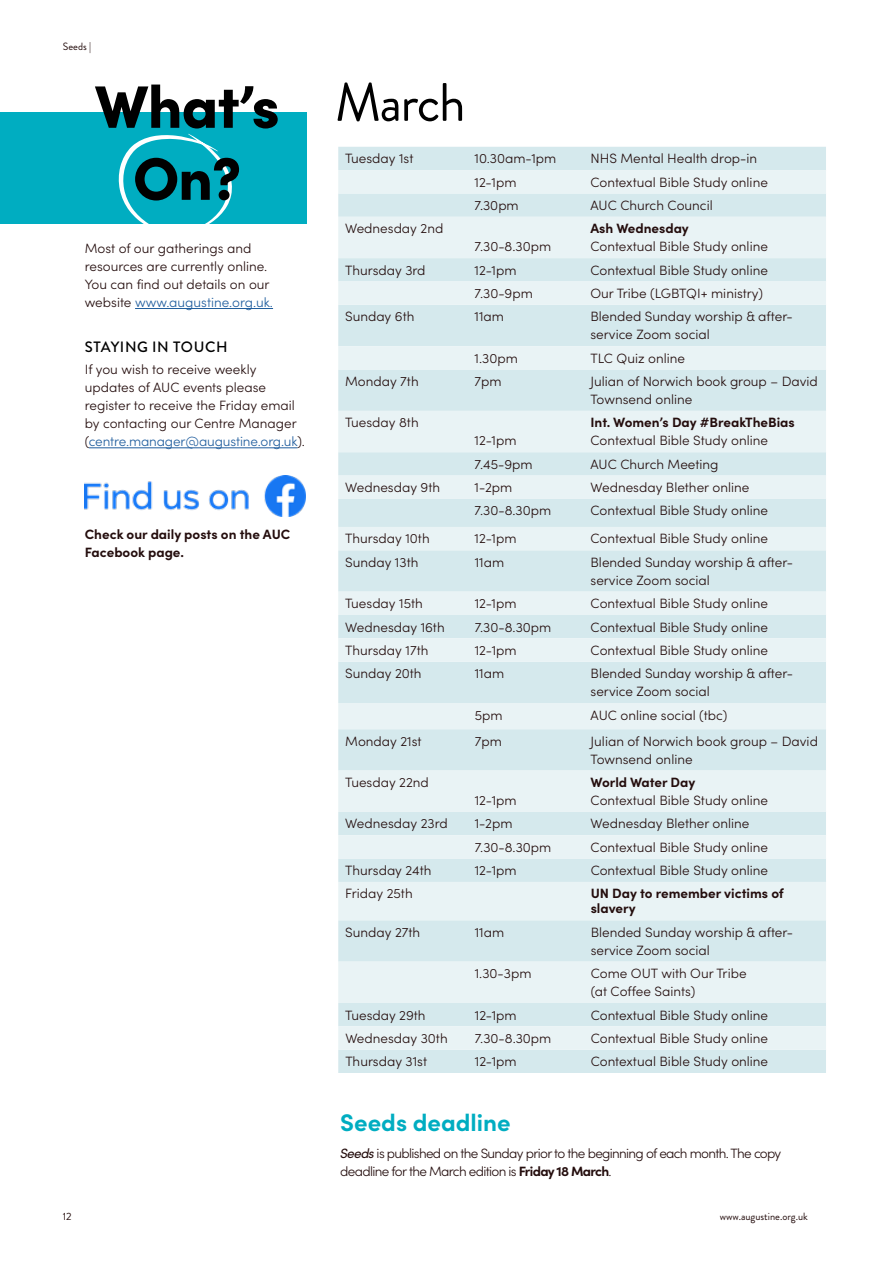
<style>
.page{position:relative;width:893px;height:1263px;background:#fff}
.page>*{position:absolute;margin:0;border:0;box-sizing:border-box;transform-origin:0 0}
.t1{font:900 60px/72px "Sofia Pro";letter-spacing:-.02em;color:#000;text-align:center}
.t2{font:54px "Brandon Grotesque";letter-spacing:-.03em;color:#000}
.t3{font:700 24px "Sofia Pro";color:#00adc1}
.t4{font:500 15px "Brandon Grotesque";letter-spacing:.04em;color:#000}
.t5{font:300 13.5px/18px "Sofia Pro";color:#240d0d}
.t6{font:700 13.5px/18px "Sofia Pro";color:#240d0d}
.t7{font:300 13.5px/18px "Sofia Pro";letter-spacing:-.05em;color:#240d0d}
.t8{font:10.5px "Brandon Grotesque";color:#240d0d}
.s1{color:#215e9e}
.s2{font-weight:400;font-style:italic}
.s3{font-weight:700}
</style>
<div class="page">
<div style="left:0;top:112px;width:306px;height:111px;background:#00adc1"></div>
<svg style="left:118px;top:134px;width:114px;height:90px"></svg>
<hr style="left:135px;top:308px;width:138px;height:1px;background:#215e9e">
<hr style="left:89px;top:447px;width:208px;height:1px;background:#215e9e">
<img style="left:85px;top:475px;width:221px;height:41px">
<div style="left:338px;top:147px;width:488px;height:926px;background:#d5e9ed"></div>
<svg style="left:338px;top:170px;width:488px;height:880px;background:#dfeef1"></svg>
<p class="t8" style="left:63px;top:39px;width:30px">Seeds |</p>
<h1 class="t1" style="left:94px;top:65px;width:187px">What’s<br>On?</h1>
<p class="t5" style="left:85px;top:239px;width:190px">Most of our gatherings and resources are currently online.<br>You can find out details on our website <span class="s1">www.augustine.org.uk.</span></p>
<p class="t4" style="left:85px;top:337px;width:144px">STAYING IN TOUCH</p>
<p class="t5" style="left:85px;top:360px;width:222px">If you wish to receive weekly updates of AUC events please register to receive the Friday email by contacting our Centre Manager (<span class="s1">centre.manager@augustine.org.uk</span>).</p>
<p class="t6" style="left:85px;top:524px;width:207px">Check our daily posts on the AUC<br>Facebook page.</p>
<p class="t8" style="left:63px;top:1209px;width:10px">12</p>
<h2 class="t2" style="left:335px;top:65px;width:132px">March</h2>
<p class="t5" style="left:345px;top:149px;width:70px">Tuesday 1st</p>
<p class="t5" style="left:475px;top:149px;width:83px">10.30am-1pm</p>
<p class="t5" style="left:590px;top:149px;width:168px">NHS Mental Health drop-in</p>
<p class="t5" style="left:475px;top:172px;width:43px">12-1pm</p>
<p class="t5" style="left:590px;top:172px;width:179px">Contextual Bible Study online</p>
<p class="t5" style="left:475px;top:195px;width:46px">7.30pm</p>
<p class="t5" style="left:590px;top:195px;width:124px">AUC Church Council</p>
<p class="t5" style="left:345px;top:219px;width:100px">Wednesday 2nd</p>
<p class="t5" style="left:475px;top:237px;width:78px">7.30-8.30pm</p>
<p class="t6" style="left:590px;top:219px;width:100px">Ash Wednesday</p>
<p class="t5" style="left:590px;top:237px;width:179px">Contextual Bible Study online</p>
<p class="t5" style="left:345px;top:260px;width:82px">Thursday 3rd</p>
<p class="t5" style="left:475px;top:260px;width:43px">12-1pm</p>
<p class="t5" style="left:590px;top:260px;width:179px">Contextual Bible Study online</p>
<p class="t5" style="left:475px;top:284px;width:60px">7.30-9pm</p>
<p class="t5" style="left:590px;top:284px;width:174px">Our Tribe (LGBTQI+ ministry)</p>
<p class="t5" style="left:345px;top:307px;width:71px">Sunday 6th</p>
<p class="t5" style="left:475px;top:307px;width:31px">11am</p>
<p class="t5" style="left:590px;top:307px;width:204px">Blended Sunday worship &amp; after&shy;service Zoom social</p>
<p class="t5" style="left:475px;top:348px;width:45px">1.30pm</p>
<p class="t5" style="left:590px;top:348px;width:96px">TLC Quiz online</p>
<p class="t5" style="left:345px;top:372px;width:75px">Monday 7th</p>
<p class="t5" style="left:475px;top:372px;width:29px">7pm</p>
<p class="t5" style="left:590px;top:372px;width:229px">Julian of Norwich book group – David<br>Townsend online</p>
<p class="t5" style="left:345px;top:413px;width:75px">Tuesday 8th</p>
<p class="t5" style="left:475px;top:431px;width:43px">12-1pm</p>
<p class="t6" style="left:590px;top:413px;width:206px">Int. Women’s Day #BreakTheBias</p>
<p class="t5" style="left:590px;top:431px;width:179px">Contextual Bible Study online</p>
<p class="t5" style="left:475px;top:454px;width:60px">7.45-9pm</p>
<p class="t5" style="left:590px;top:454px;width:130px">AUC Church Meeting</p>
<p class="t5" style="left:345px;top:478px;width:96px">Wednesday 9th</p>
<p class="t5" style="left:475px;top:478px;width:39px">1-2pm</p>
<p class="t5" style="left:590px;top:478px;width:160px">Wednesday Blether online</p>
<p class="t5" style="left:475px;top:501px;width:78px">7.30-8.30pm</p>
<p class="t5" style="left:590px;top:501px;width:179px">Contextual Bible Study online</p>
<p class="t5" style="left:345px;top:529px;width:86px">Thursday 10th</p>
<p class="t5" style="left:475px;top:529px;width:43px">12-1pm</p>
<p class="t5" style="left:590px;top:529px;width:179px">Contextual Bible Study online</p>
<p class="t5" style="left:345px;top:552px;width:75px">Sunday 13th</p>
<p class="t5" style="left:475px;top:552px;width:31px">11am</p>
<p class="t5" style="left:591px;top:552px;width:204px">Blended Sunday worship &amp; after&shy;service Zoom social</p>
<p class="t5" style="left:345px;top:594px;width:79px">Tuesday 15th</p>
<p class="t5" style="left:475px;top:594px;width:43px">12-1pm</p>
<p class="t5" style="left:591px;top:594px;width:179px">Contextual Bible Study online</p>
<p class="t5" style="left:345px;top:617px;width:101px">Wednesday 16th</p>
<p class="t5" style="left:475px;top:617px;width:78px">7.30-8.30pm</p>
<p class="t5" style="left:591px;top:617px;width:179px">Contextual Bible Study online</p>
<p class="t5" style="left:345px;top:640px;width:85px">Thursday 17th</p>
<p class="t5" style="left:475px;top:640px;width:43px">12-1pm</p>
<p class="t5" style="left:591px;top:640px;width:179px">Contextual Bible Study online</p>
<p class="t5" style="left:345px;top:664px;width:78px">Sunday 20th</p>
<p class="t5" style="left:475px;top:664px;width:31px">11am</p>
<p class="t5" style="left:591px;top:664px;width:204px">Blended Sunday worship &amp; after&shy;service Zoom social</p>
<p class="t5" style="left:475px;top:705px;width:29px">5pm</p>
<p class="t5" style="left:591px;top:705px;width:138px">AUC online social (tbc)</p>
<p class="t5" style="left:345px;top:731px;width:78px">Monday 21st</p>
<p class="t5" style="left:475px;top:731px;width:29px">7pm</p>
<p class="t5" style="left:591px;top:731px;width:229px">Julian of Norwich book group – David<br>Townsend online</p>
<p class="t5" style="left:345px;top:773px;width:85px">Tuesday 22nd</p>
<p class="t5" style="left:475px;top:791px;width:43px">12-1pm</p>
<p class="t6" style="left:591px;top:772px;width:106px">World Water Day</p>
<p class="t5" style="left:591px;top:791px;width:179px">Contextual Bible Study online</p>
<p class="t5" style="left:345px;top:814px;width:104px">Wednesday 23rd</p>
<p class="t5" style="left:475px;top:814px;width:39px">1-2pm</p>
<p class="t5" style="left:591px;top:814px;width:160px">Wednesday Blether online</p>
<p class="t5" style="left:475px;top:837px;width:78px">7.30-8.30pm</p>
<p class="t5" style="left:591px;top:837px;width:179px">Contextual Bible Study online</p>
<p class="t5" style="left:345px;top:861px;width:88px">Thursday 24th</p>
<p class="t5" style="left:475px;top:861px;width:43px">12-1pm</p>
<p class="t5" style="left:591px;top:861px;width:179px">Contextual Bible Study online</p>
<p class="t5" style="left:345px;top:884px;width:69px">Friday 25th</p>
<p class="t6" style="left:591px;top:885px;width:195px;line-height:15px">UN Day to remember victims of slavery</p>
<p class="t5" style="left:345px;top:922px;width:77px">Sunday 27th</p>
<p class="t5" style="left:475px;top:922px;width:31px">11am</p>
<p class="t5" style="left:591px;top:922px;width:204px">Blended Sunday worship &amp; after&shy;service Zoom social</p>
<p class="t5" style="left:475px;top:964px;width:58px">1.30-3pm</p>
<p class="t5" style="left:591px;top:964px;width:157px">Come OUT with Our Tribe (at Coffee Saints)</p>
<p class="t5" style="left:345px;top:1005px;width:82px">Tuesday 29th</p>
<p class="t5" style="left:475px;top:1005px;width:43px">12-1pm</p>
<p class="t5" style="left:591px;top:1005px;width:179px">Contextual Bible Study online</p>
<p class="t5" style="left:345px;top:1028px;width:104px">Wednesday 30th</p>
<p class="t5" style="left:475px;top:1028px;width:78px">7.30-8.30pm</p>
<p class="t5" style="left:591px;top:1028px;width:179px">Contextual Bible Study online</p>
<p class="t5" style="left:345px;top:1052px;width:83px">Thursday 31st</p>
<p class="t5" style="left:475px;top:1052px;width:43px">12-1pm</p>
<p class="t5" style="left:591px;top:1052px;width:179px">Contextual Bible Study online</p>
<h3 class="t3" style="left:340px;top:1104px;width:172px">Seeds deadline</h3>
<p class="t7" style="left:340px;top:1143px;width:443px"><span class="s2">Seeds</span> is published on the Sunday prior to the beginning of each month. The copy deadline for the March edition is <span class="s3">Friday 18 March</span>.</p>
<p class="t8" style="left:720px;top:1209px;width:90px">www.augustine.org.uk</p>
</div>
